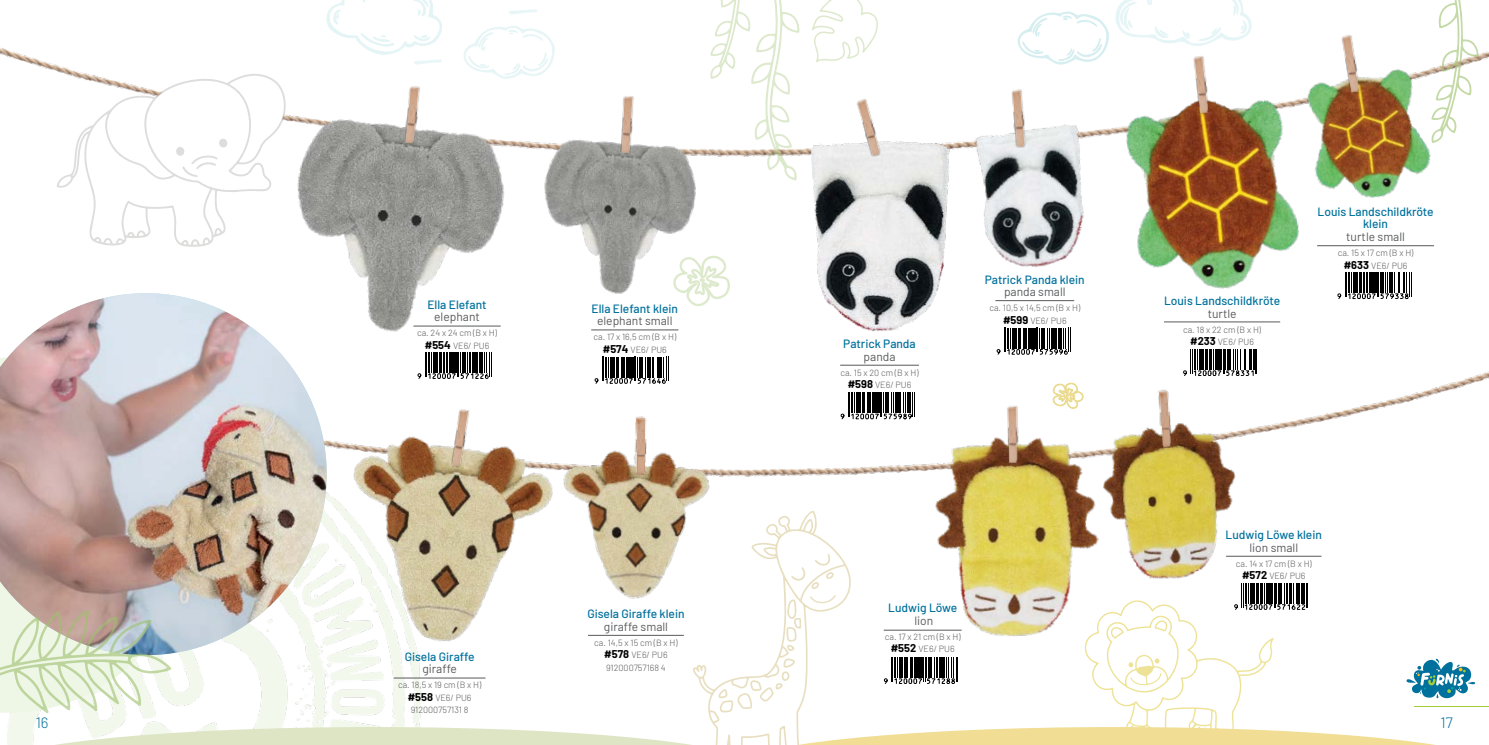
<style>
.page{position:relative;width:1489px;height:745px;background:#fff}
.page>*{position:absolute;margin:0;border:0;box-sizing:border-box;transform-origin:0 0}
.t1{font:300 15px "Barlow";color:#00719d}
.t2{font:500 12px/12.5px "Barlow";color:#00719d;text-align:center}
.t3{font:12px "Barlow";color:#58595b}
.t4{font:300 9px/12.5px "Barlow";color:#58595b;text-align:center}
.s1{font-weight:700;font-size:11px;color:#000}
</style>
<div class="page">
<img style="left:723px;top:364px;width:765px;height:113px">
<svg style="left:57px;top:73px;width:224px;height:174px"></svg>
<svg style="left:1438px;top:0;width:40px;height:140px"></svg>
<svg style="left:710px;top:0;width:89px;height:170px"></svg>
<img style="left:1092px;top:416px;width:155px;height:94px">
<img style="left:1156px;top:386px;width:18px;height:66px">
<img style="left:924px;top:426px;width:184px;height:84px">
<img style="left:1005px;top:402px;width:15px;height:64px">
<img style="left:327px;top:436px;width:221px;height:74px">
<img style="left:448px;top:409px;width:24px;height:61px">
<img style="left:548px;top:450px;width:175px;height:60px">
<img style="left:633px;top:416px;width:14px;height:62px">
<img style="left:266px;top:88px;width:257px;height:244px">
<img style="left:401px;top:86px;width:21px;height:61px">
<img style="left:523px;top:112px;width:195px;height:182px">
<img style="left:617px;top:96px;width:19px;height:61px">
<img style="left:1114px;top:100px;width:185px;height:189px">
<img style="left:1190px;top:56px;width:21px;height:61px">
<img style="left:1295px;top:57px;width:145px;height:155px">
<img style="left:1338px;top:35px;width:24px;height:62px">
<svg style="left:1115px;top:0;width:137px;height:46px"></svg>
<svg style="left:509px;top:9px;width:28px;height:5px"></svg>
<svg style="left:326px;top:0;width:116px;height:65px"></svg>
<svg style="left:463px;top:26px;width:92px;height:53px"></svg>
<svg style="left:1017px;top:11px;width:92px;height:54px"></svg>
<img style="left:979px;top:124px;width:135px;height:143px">
<img style="left:1009px;top:89px;width:19px;height:62px">
<img style="left:776px;top:114px;width:203px;height:218px">
<img style="left:853px;top:98px;width:31px;height:62px">
<img style="left:0;top:293px;width:327px;height:217px">
<svg style="left:812px;top:0;width:66px;height:62px"></svg>
<svg style="left:672px;top:255px;width:58px;height:51px"></svg>
<svg style="left:1051px;top:382px;width:34px;height:28px"></svg>
<hr style="left:413px;top:325px;width:87px;height:1px;background:#58595b">
<hr style="left:591px;top:329px;width:87px;height:1px;background:#58595b">
<hr style="left:840px;top:365px;width:78px;height:1px;background:#58595b">
<hr style="left:995px;top:300px;width:79px;height:1px;background:#58595b">
<hr style="left:1163px;top:321px;width:116px;height:1px;background:#58595b">
<hr style="left:1316px;top:245px;width:117px;height:1px;background:#58595b">
<svg style="left:417px;top:352px;width:75px;height:27px"></svg>
<svg style="left:594px;top:356px;width:75px;height:28px"></svg>
<svg style="left:840px;top:391px;width:79px;height:28px"></svg>
<svg style="left:840px;top:392px;width:74px;height:42px"></svg>
<svg style="left:1070px;top:327px;width:1px;height:25px"></svg>
<svg style="left:996px;top:327px;width:74px;height:43px"></svg>
<div style="left:1182px;top:348px;width:79px;height:28px;background:#fff"></div>
<svg style="left:1183px;top:349px;width:74px;height:27px"></svg>
<div style="left:1336px;top:271px;width:80px;height:28px;background:linear-gradient(to bottom,#fff,#fff)"></div>
<svg style="left:1337px;top:272px;width:74px;height:27px"></svg>
<svg style="left:0;top:510px;width:1488px;height:234px"></svg>
<h2 class="t2" style="left:427px;top:297px;width:61px">Ella Elefant</h2>
<h2 class="t3" style="left:434px;top:308px;width:47px">elephant</h2>
<p class="t4" style="left:417px;top:326px;width:81px">ca. 24 x 24 cm (B x H) <span class="s1">#554</span> VE6/ PU6</p>
<h2 class="t2" style="left:591px;top:301px;width:88px">Ella Elefant klein</h2>
<h2 class="t3" style="left:597px;top:312px;width:77px">elephant small</h2>
<p class="t4" style="left:593px;top:330px;width:84px">ca. 17 x 16,5 cm (B x H) <span class="s1">#574</span> VE6/ PU6</p>
<h2 class="t2" style="left:404px;top:649px;width:71px">Gisela Giraffe</h2>
<h2 class="t3" style="left:422px;top:660px;width:36px">giraffe</h2>
<p class="t4" style="left:398px;top:677px;width:85px">ca. 18,5 x 19 cm (B x H) <span class="s1">#558</span> VE6/ PU6<br>912000757131 8</p>
<h2 class="t2" style="left:587px;top:606px;width:99px">Gisela Giraffe klein</h2>
<h2 class="t3" style="left:604px;top:617px;width:66px">giraffe small</h2>
<p class="t4" style="left:594px;top:635px;width:85px">ca. 14,5 x 15 cm (B x H) <span class="s1">#578</span> VE6/ PU6<br>912000757168 4</p>
<h2 class="t2" style="left:843px;top:336px;width:74px">Patrick Panda</h2>
<h2 class="t3" style="left:863px;top:347px;width:33px">panda</h2>
<p class="t4" style="left:840px;top:365px;width:80px">ca. 15 x 20 cm (B x H) <span class="s1">#598</span> VE6/ PU6</p>
<h2 class="t2" style="left:984px;top:272px;width:101px">Patrick Panda klein</h2>
<h2 class="t3" style="left:1003px;top:283px;width:63px">panda small</h2>
<p class="t4" style="left:989px;top:301px;width:92px">ca. 10,5 x 14,5 cm (B x H) <span class="s1">#599</span> VE6/ PU6</p>
<h2 class="t2" style="left:888px;top:600px;width:70px">Ludwig Löwe</h2>
<h2 class="t3" style="left:914px;top:611px;width:20px">lion</h2>
<p class="t4" style="left:884px;top:629px;width:77px">ca. 17 x 21 cm (B x H) <span class="s1">#552</span> VE6/ PU6</p>
<h2 class="t2" style="left:1163px;top:293px;width:118px">Louis Landschildkröte</h2>
<h2 class="t3" style="left:1207px;top:304px;width:30px">turtle</h2>
<p class="t4" style="left:1182px;top:322px;width:79px">ca. 18 x 22 cm (B x H) <span class="s1">#233</span> VE6/ PU6</p>
<h2 class="t2" style="left:1317px;top:204px;width:118px">Louis Landschildkröte klein</h2>
<h2 class="t3" style="left:1346px;top:228px;width:60px">turtle small</h2>
<p class="t4" style="left:1337px;top:246px;width:77px">ca. 15 x 17 cm (B x H) <span class="s1">#633</span> VE6/ PU6</p>
<h2 class="t2" style="left:1225px;top:527px;width:98px">Ludwig Löwe klein</h2>
<h2 class="t3" style="left:1249px;top:538px;width:50px">lion small</h2>
<p class="t4" style="left:1235px;top:556px;width:77px">ca. 14 x 17 cm (B x H) <span class="s1">#572</span> VE6/ PU6</p>
<h1 class="t1" style="left:36px;top:711px;width:14px">16</h1>
<h1 class="t1" style="left:1440px;top:711px;width:14px">17</h1>
</div>
